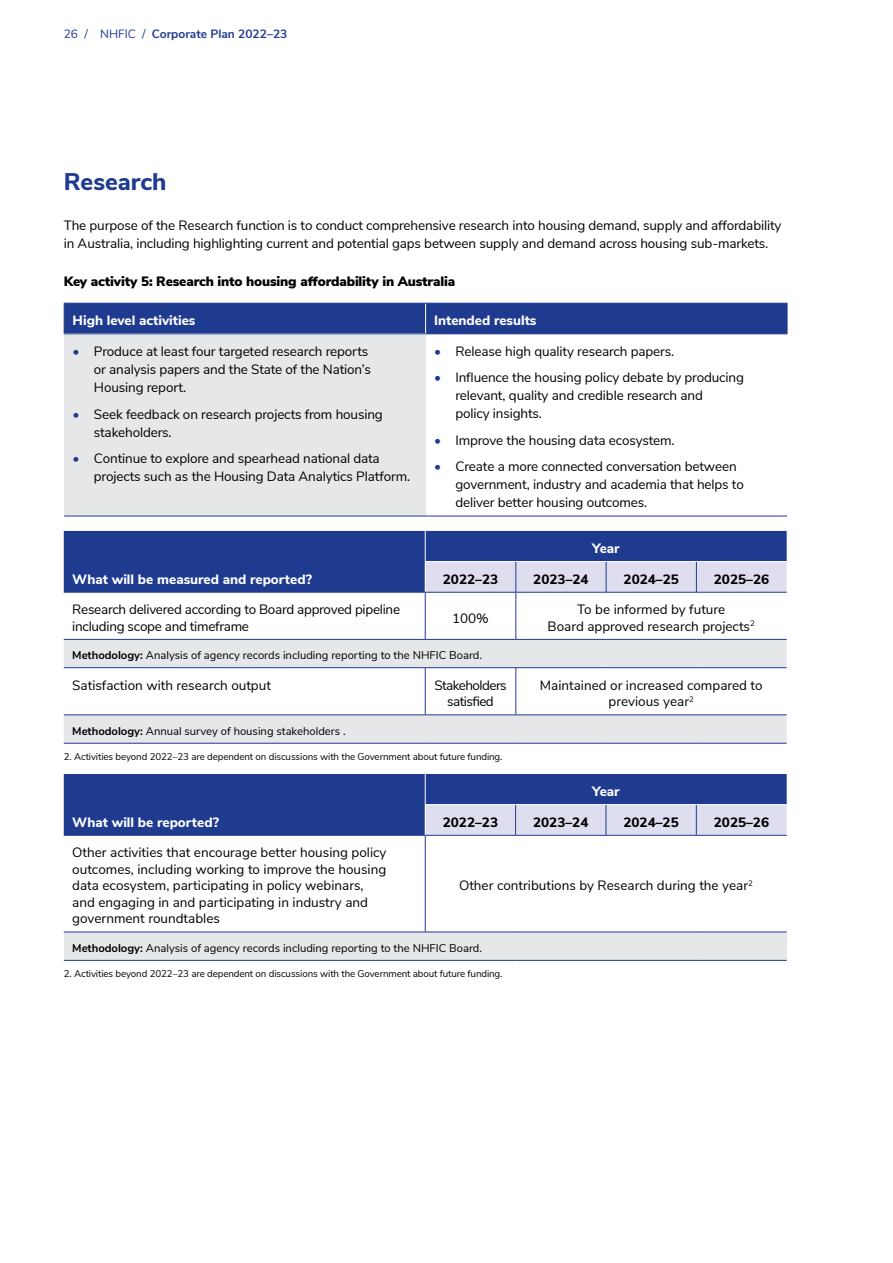
<style>
.page{position:relative;width:893px;height:1263px;background:#fff}
.page>*{position:absolute;margin:0;border:0;box-sizing:border-box;transform-origin:0 0}
.t1{font:800 24px "Nunito Sans";color:#1f3b90}
.t2{font:13.5px/18px "Nunito Sans";letter-spacing:-.01em;color:#000}
.t3{font:800 13.5px "Nunito Sans";color:#fff}
.t4{font:900 13.5px "Nunito Sans";letter-spacing:-.01em;color:#000}
.t5{font:800 13.5px "Nunito Sans";color:#000}
.t6{font:13.5px/16.5px "Nunito Sans";letter-spacing:-.04em;color:#000;text-align:center}
.t7{font:700 12px "Nunito Sans";color:#1f3b90}
.t8{font:11.25px "Nunito Sans";color:#000}
.t9{font:9.75px "Nunito Sans";letter-spacing:-.01em;color:#000}
.s1{font-weight:400}
.s2{color:#1f3b90}
.s3{font-weight:700}
</style>
<div class="page">
<div style="left:64px;top:334px;width:362px;height:182px;background:#e6e7e8"></div>
<div style="left:64px;top:303px;width:724px;height:31px;background:#1f3b90"></div>
<hr style="left:426px;top:333px;width:361px;height:1px;background:#1f3b90">
<hr style="left:64px;top:516px;width:362px;height:1px;background:#1f3b90">
<hr style="left:426px;top:516px;width:361px;height:1px;background:#1f3b90">
<svg style="left:64px;top:531px;width:723px;height:61px;background:#4d62a6"></svg>
<svg style="left:64px;top:593px;width:723px;height:46px"></svg>
<svg style="left:64px;top:640px;width:723px;height:103px;fill:#e6e7e8"></svg>
<hr style="left:425px;top:531px;width:1px;height:30px;background:#fff">
<hr style="left:425px;top:561px;width:91px;height:1px;background:#fff">
<hr style="left:516px;top:561px;width:90px;height:1px;background:#fff">
<hr style="left:606px;top:561px;width:90px;height:1px;background:#fff">
<hr style="left:696px;top:561px;width:91px;height:1px;background:#fff">
<hr style="left:425px;top:562px;width:1px;height:30px;background:#fff">
<hr style="left:516px;top:562px;width:1px;height:30px;background:#1f3b90">
<hr style="left:606px;top:562px;width:1px;height:30px;background:#1f3b90">
<hr style="left:696px;top:562px;width:1px;height:30px;background:#1f3b90">
<hr style="left:64px;top:592px;width:361px;height:1px;background:#1f3b90">
<hr style="left:64px;top:639px;width:361px;height:1px;background:#1f3b90">
<hr style="left:425px;top:592px;width:1px;height:47px;background:#1f3b90">
<hr style="left:425px;top:592px;width:91px;height:1px;background:#1f3b90">
<hr style="left:425px;top:639px;width:91px;height:1px;background:#1f3b90">
<hr style="left:516px;top:592px;width:1px;height:47px;background:#1f3b90">
<hr style="left:516px;top:592px;width:90px;height:1px;background:#1f3b90">
<hr style="left:516px;top:639px;width:90px;height:1px;background:#1f3b90">
<hr style="left:606px;top:639px;width:90px;height:1px;background:#1f3b90">
<hr style="left:696px;top:639px;width:91px;height:1px;background:#1f3b90">
<hr style="left:606px;top:592px;width:90px;height:1px;background:#1f3b90">
<hr style="left:696px;top:592px;width:91px;height:1px;background:#1f3b90">
<hr style="left:64px;top:667px;width:361px;height:1px;background:#1f3b90">
<hr style="left:425px;top:668px;width:1px;height:46px;background:#1f3b90">
<hr style="left:425px;top:667px;width:91px;height:1px;background:#1f3b90">
<hr style="left:516px;top:668px;width:1px;height:46px;background:#1f3b90">
<hr style="left:516px;top:667px;width:90px;height:1px;background:#1f3b90">
<hr style="left:606px;top:667px;width:90px;height:1px;background:#1f3b90">
<hr style="left:696px;top:667px;width:91px;height:1px;background:#1f3b90">
<hr style="left:64px;top:714px;width:361px;height:1px;background:#1f3b90">
<hr style="left:64px;top:743px;width:361px;height:1px;background:#1f3b90">
<hr style="left:425px;top:743px;width:91px;height:1px;background:#1f3b90">
<hr style="left:516px;top:743px;width:90px;height:1px;background:#1f3b90">
<hr style="left:606px;top:743px;width:90px;height:1px;background:#1f3b90">
<hr style="left:696px;top:743px;width:91px;height:1px;background:#1f3b90">
<hr style="left:425px;top:714px;width:91px;height:1px;background:#1f3b90">
<hr style="left:516px;top:714px;width:90px;height:1px;background:#1f3b90">
<hr style="left:606px;top:714px;width:90px;height:1px;background:#1f3b90">
<hr style="left:696px;top:714px;width:91px;height:1px;background:#1f3b90">
<svg style="left:64px;top:774px;width:723px;height:61px;background:#4d62a7"></svg>
<svg style="left:64px;top:836px;width:723px;height:96px"></svg>
<div style="left:64px;top:932px;width:723px;height:28px;background:#e6e7e8"></div>
<hr style="left:425px;top:774px;width:1px;height:30px;background:#fff">
<hr style="left:425px;top:804px;width:91px;height:1px;background:#fff">
<hr style="left:516px;top:804px;width:90px;height:1px;background:#fff">
<hr style="left:606px;top:804px;width:90px;height:1px;background:#fff">
<hr style="left:696px;top:804px;width:91px;height:1px;background:#fff">
<hr style="left:425px;top:805px;width:1px;height:30px;background:#fff">
<hr style="left:64px;top:835px;width:361px;height:1px;background:#1f3b90">
<hr style="left:425px;top:835px;width:91px;height:1px;background:#1f3b90">
<hr style="left:515px;top:805px;width:1px;height:30px;background:#1f3b90">
<hr style="left:516px;top:835px;width:90px;height:1px;background:#1f3b90">
<hr style="left:606px;top:805px;width:1px;height:30px;background:#1f3b90">
<hr style="left:606px;top:835px;width:90px;height:1px;background:#1f3b90">
<hr style="left:696px;top:805px;width:1px;height:30px;background:#1f3b90">
<hr style="left:696px;top:835px;width:91px;height:1px;background:#1f3b90">
<hr style="left:425px;top:835px;width:1px;height:97px;background:#1f3b90">
<hr style="left:64px;top:932px;width:361px;height:1px;background:#1f3b90">
<hr style="left:64px;top:960px;width:361px;height:1px;background:#1f3b90">
<hr style="left:425px;top:960px;width:91px;height:1px;background:#1f3b90">
<hr style="left:516px;top:960px;width:90px;height:1px;background:#1f3b90">
<hr style="left:606px;top:960px;width:90px;height:1px;background:#1f3b90">
<hr style="left:696px;top:960px;width:91px;height:1px;background:#1f3b90">
<hr style="left:425px;top:932px;width:91px;height:1px;background:#1f3b90">
<hr style="left:516px;top:932px;width:90px;height:1px;background:#1f3b90">
<hr style="left:606px;top:932px;width:90px;height:1px;background:#1f3b90">
<hr style="left:696px;top:932px;width:91px;height:1px;background:#1f3b90">
<p class="t7" style="left:64px;top:25px;width:225px"><span class="s1">26 / NHFIC /</span> Corporate Plan 2022–23</p>
<h1 class="t1" style="left:64px;top:164px;width:104px">Research</h1>
<p class="t2" style="left:64px;top:215px;width:719px">The purpose of the Research function is to conduct comprehensive research into housing demand, supply and affordability in Australia, including highlighting current and potential gaps between supply and demand across housing sub-markets.</p>
<p class="t4" style="left:64px;top:271px;width:393px">Key activity 5: Research into housing affordability in Australia</p>
<p class="t3" style="left:73px;top:311px;width:124px">High level activities</p>
<p class="t3" style="left:434px;top:311px;width:104px">Intended results</p>
<p class="t2" style="left:94px;top:341px;width:278px;text-indent:-21px"><span class="s2">•</span> Produce at least four targeted research reports or analysis papers and the State of the Nation’s<br>Housing report.</p>
<p class="t2" style="left:94px;top:404px;width:290px;text-indent:-21px"><span class="s2">•</span> Seek feedback on research projects from housing stakeholders.</p>
<p class="t2" style="left:94px;top:448px;width:318px;text-indent:-21px"><span class="s2">•</span> Continue to explore and spearhead national data projects such as the Housing Data Analytics Platform.</p>
<p class="t2" style="left:434px;top:341px;width:241px"><span class="s2">•</span> Release high quality research papers.</p>
<p class="t2" style="left:455px;top:368px;width:290px;text-indent:-21px"><span class="s2">•</span> Influence the housing policy debate by producing relevant, quality and credible research and<br>policy insights.</p>
<p class="t2" style="left:434px;top:430px;width:242px"><span class="s2">•</span> Improve the housing data ecosystem.</p>
<p class="t2" style="left:455px;top:457px;width:290px;text-indent:-21px"><span class="s2">•</span> Create a more connected conversation between government, industry and academia that helps to deliver better housing outcomes.</p>
<p class="t3" style="left:592px;top:538px;width:29px">Year</p>
<p class="t3" style="left:72px;top:569px;width:241px">What will be measured and reported?</p>
<p class="t5" style="left:443px;top:569px;width:57px">2022–23</p>
<p class="t5" style="left:533px;top:569px;width:57px">2023–24</p>
<p class="t5" style="left:624px;top:569px;width:57px">2024–25</p>
<p class="t5" style="left:714px;top:569px;width:57px">2025–26</p>
<p class="t2" style="left:72px;top:601px;width:329px;line-height:16.5px">Research delivered according to Board approved pipeline including scope and timeframe</p>
<p class="t2" style="left:452px;top:608px;width:38px">100%</p>
<p class="t2" style="left:548px;top:601px;width:209px;line-height:16.5px;text-align:center">To be informed by future<br>Board approved research projects<sup>2</sup></p>
<p class="t8" style="left:72px;top:647px;width:411px"><span class="s3">Methodology:</span> Analysis of agency records including reporting to the NHFIC Board.</p>
<p class="t2" style="left:72px;top:675px;width:200px">Satisfaction with research output</p>
<p class="t6" style="left:434px;top:676px;width:74px">Stakeholders satisfied</p>
<p class="t2" style="left:540px;top:676px;width:224px;line-height:16.5px;text-align:center">Maintained or increased compared to previous year<sup>2</sup></p>
<p class="t8" style="left:72px;top:723px;width:275px"><span class="s3">Methodology:</span> Annual survey of housing stakeholders .</p>
<p class="t9" style="left:64px;top:749px;width:440px">2. Activities beyond 2022–23 are dependent on discussions with the Government about future funding.</p>
<p class="t3" style="left:592px;top:781px;width:29px">Year</p>
<p class="t3" style="left:72px;top:812px;width:148px">What will be reported?</p>
<p class="t5" style="left:443px;top:812px;width:57px">2022–23</p>
<p class="t5" style="left:533px;top:812px;width:57px">2023–24</p>
<p class="t5" style="left:623px;top:812px;width:57px">2024–25</p>
<p class="t5" style="left:714px;top:812px;width:57px">2025–26</p>
<p class="t2" style="left:72px;top:844px;width:316px;line-height:16.5px">Other activities that encourage better housing policy outcomes, including working to improve the housing data ecosystem, participating in policy webinars, and engaging in and participating in industry and government roundtables</p>
<p class="t2" style="left:459px;top:876px;width:295px">Other contributions by Research during the year<sup>2</sup></p>
<p class="t8" style="left:72px;top:940px;width:411px"><span class="s3">Methodology:</span> Analysis of agency records including reporting to the NHFIC Board.</p>
<p class="t9" style="left:64px;top:966px;width:440px">2. Activities beyond 2022–23 are dependent on discussions with the Government about future funding.</p>
</div>
